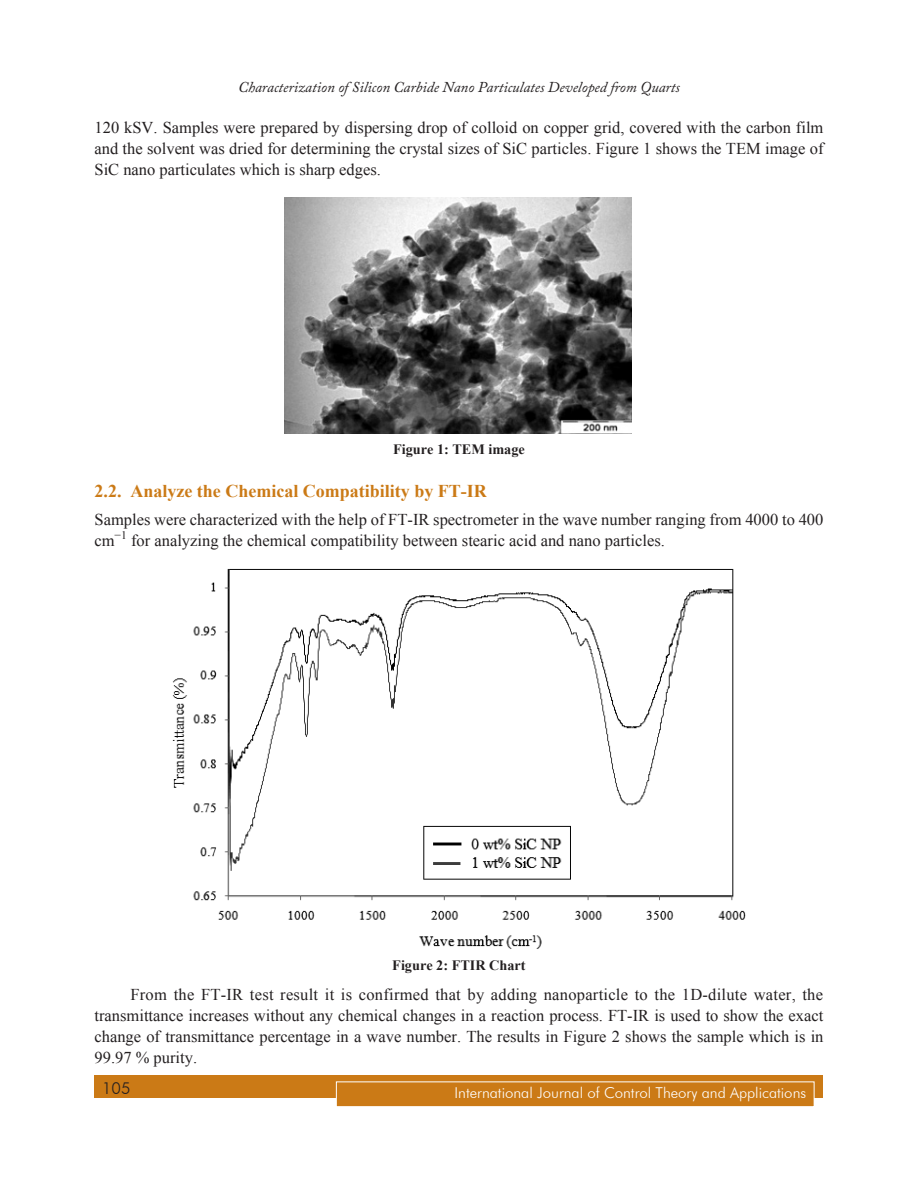
<style>
.page{position:relative;width:918px;height:1188px;background:#fff}
.page>*{position:absolute;margin:0;border:0;box-sizing:border-box;transform-origin:0 0}
.Subhead_2{font:700 18px "Times New Roman";color:#cb7a16}
.Body_text{font:16.5px/21px "Times New Roman";color:#231f20;text-align:justify}
.t1{font:300 16.5px "Futura BT";color:#231f20}
.t2{font:italic 15px "Adobe Caslon Pro";color:#231f20}
.t3{font:300 15px "Futura BT";color:#fff}
.t4{font:700 14.25px "Times New Roman";color:#231f20}
.Body_text-2{font:11.55px "Times New Roman";color:#231f20}
</style>
<div class="page">
<div style="left:94px;top:1076px;width:730px;height:22px;background:#cb7a16"></div>
<div style="left:336px;top:1082px;width:478px;height:25px;background:#cb7a16"></div>
<div style="left:336px;top:1082px;width:478px;height:25px;border:1px solid #fff"></div>
<img style="left:285px;top:197px;width:347px;height:236px">
<img style="left:172px;top:568px;width:574px;height:381px">
<p class="t2" style="left:238px;top:78px;width:443px">Characterization of Silicon Carbide Nano Particulates Developed from Quarts</p>
<p class="Body_text" style="left:94px;top:117px;width:731px">120 kSV. Samples were prepared by dispersing drop of colloid on copper grid, covered with the carbon film and the solvent was dried for determining the crystal sizes of SiC particles. Figure 1 shows the TEM image of SiC nano particulates which is sharp edges.</p>
<p class="t4" style="left:393px;top:439px;width:133px">Figure 1: TEM image</p>
<p class="Subhead_2" style="left:94px;top:478px;width:394px">2.2. Analyze the Chemical Compatibility by FT-IR</p>
<p class="Body_text" style="left:94px;top:509px;width:730px">Samples were characterized with the help of FT-IR spectrometer in the wave number ranging from 4000 to 400 cm</p>
<p class="Body_text-2" style="left:115px;top:527px;width:14px">−1</p>
<p class="Body_text" style="left:131px;top:530px;width:535px">for analyzing the chemical compatibility between stearic acid and nano particles.</p>
<p class="t4" style="left:392px;top:955px;width:135px">Figure 2: FTIR Chart</p>
<p class="Body_text" style="left:94px;top:983px;width:731px;text-indent:36px">From the FT-IR test result it is confirmed that by adding nanoparticle to the 1D-dilute water, the transmittance increases without any chemical changes in a reaction process. FT-IR is used to show the exact change of transmittance percentage in a wave number. The results in Figure 2 shows the sample which is in 99.97 % purity.</p>
<p class="t1" style="left:102px;top:1078px;width:30px">105</p>
<p class="t3" style="left:455px;top:1084px;width:353px">International Journal of Control Theory and Applications</p>
</div>
